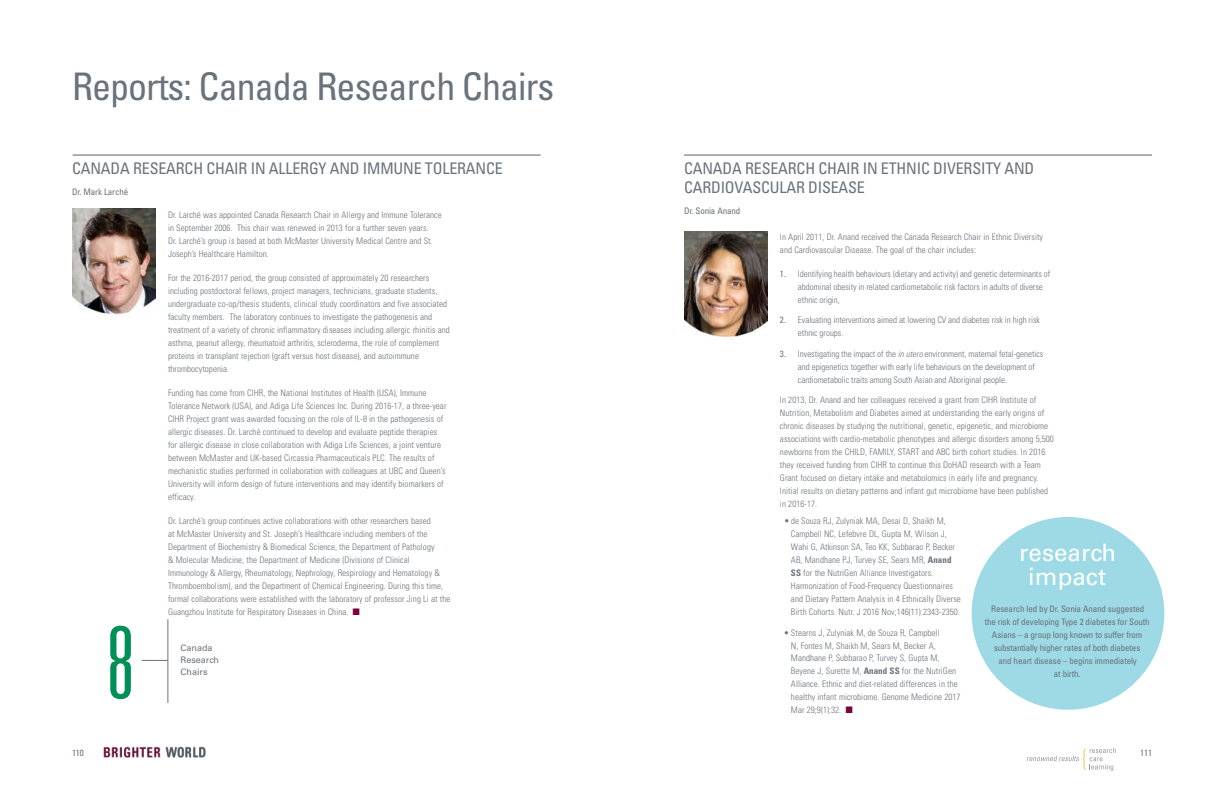
<style>
.page{position:relative;width:1224px;height:792px;background:#fff}
.page>*{position:absolute;margin:0;border:0;box-sizing:border-box;transform-origin:0 0}
.t1{font:300 ultra-condensed 100px "Univers";color:#009055}
.t2{font:condensed 38px "Univers";letter-spacing:-.025em;color:#6a737b}
.t3{font:24px/24.8px "Univers";letter-spacing:.005em;color:#fff;text-align:center}
.t4{font:condensed 16px "Univers";letter-spacing:-.01em;color:#6a737b}
.t5{font:300 condensed 9px/13px "Univers";letter-spacing:.005em;color:#6a737b}
.t6{font:condensed 9px/13px "Univers";letter-spacing:-.015em;color:#6a737b;text-align:center}
.t7{font:9px/12px "Univers";color:#6a737b}
.s1{font-family:"Monotype Sorts";font-weight:400;font-stretch:normal;color:#7d0040}
.s2{font-weight:400}
.s3{font-family:"Univers LT Pro";font-style:italic}
.s4{font-weight:700}
</style>
<div class="page">
<img style="left:104px;top:747px;width:102px;height:11px">
<svg style="left:1027px;top:748px;width:89px;height:23px"></svg>
<div style="left:972px;top:517px;width:192px;height:193px;background:#9ddae5;border-radius:50%"></div>
<img style="left:684px;top:232px;width:84px;height:106px">
<hr style="left:684px;top:155px;width:468px;height:1px;background:#636467">
<svg style="left:142px;top:660px;width:25px;height:1px"></svg>
<hr style="left:167px;top:619px;width:1px;height:84px;background:#6a737b">
<hr style="left:73px;top:155px;width:468px;height:1px;background:#636467">
<img style="left:72px;top:208px;width:84px;height:107px">
<h2 class="t2" style="left:72px;top:62px;width:484px">Reports: Canada Research Chairs</h2>
<h3 class="t4" style="left:72px;top:159px;width:18px">Canada</h3>
<h3 class="t4" style="left:133px;top:159px;width:18px">Research</h3>
<h3 class="t4" style="left:206px;top:159px;width:16px">Chairin</h3>
<h3 class="t4" style="left:269px;top:159px;width:32px">Allergyand</h3>
<h3 class="t4" style="left:363px;top:159px;width:96px">Immune Tolerance</h3>
<p class="t6" style="left:72px;top:185px;width:58px">Dr. Mark Larché</p>
<h1 class="t1" style="left:107px;top:611px;width:29px">8</h1>
<p class="t5" style="left:168px;top:209px;width:275px">Dr. Larché was appointed Canada Research Chair in Allergy and Immune Tolerance in September 2006. This chair was renewed in 2013 for a further seven years.<br>Dr. Larché’s group is based at both McMaster University Medical Centre and St.<br>Joseph’s Healthcare Hamilton.</p>
<p class="t5" style="left:168px;top:271px;width:283px">For the 2016-2017 period, the group consisted of approximately 20 researchers including postdoctoral fellows, project managers, technicians, graduate students, undergraduate co-op/thesis students, clinical study coordinators and five associated faculty members. The laboratory continues to investigate the pathogenesis and treatment of a variety of chronic inflammatory diseases including allergic rhinitis and asthma, peanut allergy, rheumatoid arthritis, scleroderma, the role of complement proteins in transplant rejection (graft versus host disease), and autoimmune thrombocytopenia.</p>
<p class="t5" style="left:168px;top:386px;width:280px">Funding has come from CIHR, the National Institutes of Health (USA), Immune Tolerance Network (USA), and Adiga Life Sciences Inc. During 2016-17, a three-year CIHR Project grant was awarded focusing on the role of IL-8 in the pathogenesis of allergic diseases. Dr. Larché continued to develop and evaluate peptide therapies for allergic disease in close collaboration with Adiga Life Sciences, a joint venture between McMaster and UK-based Circassia Pharmaceuticals PLC. The results of mechanistic studies performed in collaboration with colleagues at UBC and Queen’s University will inform design of future interventions and may identify biomarkers of efficacy.</p>
<p class="t5" style="left:168px;top:514px;width:284px">Dr. Larché’s group continues active collaborations with other researchers based<br>at McMaster University and St. Joseph’s Healthcare including members of the Department of Biochemistry &amp; Biomedical Science, the Department of Pathology<br>&amp; Molecular Medicine, the Department of Medicine (Divisions of Clinical Immunology &amp; Allergy, Rheumatology, Nephrology, Respirology and Hematology &amp; Thromboembolism), and the Department of Chemical Engineering. During this time, formal collaborations were established with the laboratory of professor Jing Li at the Guangzhou Institute for Respiratory Diseases in China. <span class="s1">n</span></p>
<p class="t7" style="left:181px;top:642px;width:40px">Canada<br>Research<br>Chairs</p>
<h3 class="t4" style="left:684px;top:159px;width:18px">Canada</h3>
<h3 class="t4" style="left:745px;top:159px;width:18px">Research</h3>
<h3 class="t4" style="left:818px;top:159px;width:16px">Chairin</h3>
<h3 class="t4" style="left:881px;top:159px;width:16px">Ethnic</h3>
<h3 class="t4" style="left:933px;top:159px;width:18px">Diversityand</h3>
<h3 class="t4" style="left:684px;top:178px;width:19px">Cardiovasc</h3>
<h3 class="t4" style="left:770px;top:178px;width:57px">ular Disease</h3>
<p class="t6" style="left:684px;top:204px;width:58px">Dr. Sonia Anand</p>
<p class="t5" style="left:780px;top:231px;width:265px">In April 2011, Dr. Anand received the Canada Research Chair in Ethnic Diversity and Cardiovascular Disease. The goal of the chair includes:</p>
<p class="t5" style="left:798px;top:267px;width:254px;text-indent:-18px"><span class="s2">1.</span> Identifying health behaviours (dietary and activity) and genetic determinants of abdominal obesity in related cardiometabolic risk factors in adults of diverse ethnic origin,</p>
<p class="t5" style="left:798px;top:314px;width:243px;text-indent:-18px"><span class="s2">2.</span> Evaluating interventions aimed at lowering CV and diabetes risk in high risk ethnic groups.</p>
<p class="t5" style="left:798px;top:347px;width:247px;text-indent:-18px"><span class="s2">3.</span> Investigating the impact of the <span class="s3">in utero</span> environment, maternal fetal-genetics and epigenetics together with early life behaviours on the development of cardiometabolic traits among South Asian and Aboriginal people.</p>
<p class="t5" style="left:780px;top:393px;width:275px">In 2013, Dr. Anand and her colleagues received a grant from CIHR Institute of Nutrition, Metabolism and Diabetes aimed at understanding the early origins of chronic diseases by studying the nutritional, genetic, epigenetic, and microbiome associations with cardio-metabolic phenotypes and allergic disorders among 5,500 newborns from the CHILD, FAMILY, START and ABC birth cohort studies. In 2016 they received funding from CIHR to continue this DoHAD research with a Team Grant focused on dietary intake and metabolomics in early life and pregnancy.<br>Initial results on dietary patterns and infant gut microbiome have been published in 2016-17.</p>
<p class="t5" style="left:791px;top:515px;width:171px;text-indent:-7px">• de Souza RJ, Zulyniak MA, Desai D, Shaikh M, Campbell NC, Lefebvre DL, Gupta M, Wilson J, Wahi G, Atkinson SA, Teo KK, Subbarao P, Becker AB, Mandhane PJ, Turvey SE, Sears MR, <span class="s4">Anand<br>SS</span> for the NutriGen Alliance Investigators.<br>Harmonization of Food-Frequency Questionnaires and Dietary Pattern Analysis in 4 Ethnically Diverse Birth Cohorts. Nutr. J 2016 Nov;146(11):2343-2350.</p>
<p class="t5" style="left:791px;top:626px;width:171px;text-indent:-7px">• Stearns J, Zulyniak M, de Souza R, Campbell<br>N, Fontes M, Shaikh M, Sears M, Becker A, Mandhane P, Subbarao P, Turvey S, Gupta M, Beyene J, Surette M, <span class="s4">Anand SS</span> for the NutriGen Alliance. Ethnic and diet-related differences in the healthy infant microbiome. Genome Medicine 2017<br>Mar 29;9(1):32. <span class="s1">n</span></p>
<h3 class="t3" style="left:1019px;top:540px;width:99px">research impact</h3>
<p class="t6" style="left:985px;top:603px;width:167px">Research led by Dr. Sonia Anand suggested the risk of developing Type 2 diabetes for South Asians – a group long known to suffer from substantially higher rates of both diabetes<br>and heart disease – begins immediately<br>at birth.</p>
<p class="t6" style="left:72px;top:746px;width:13px">110</p>
<p class="t6" style="left:1140px;top:746px;width:13px">111</p>
</div>
